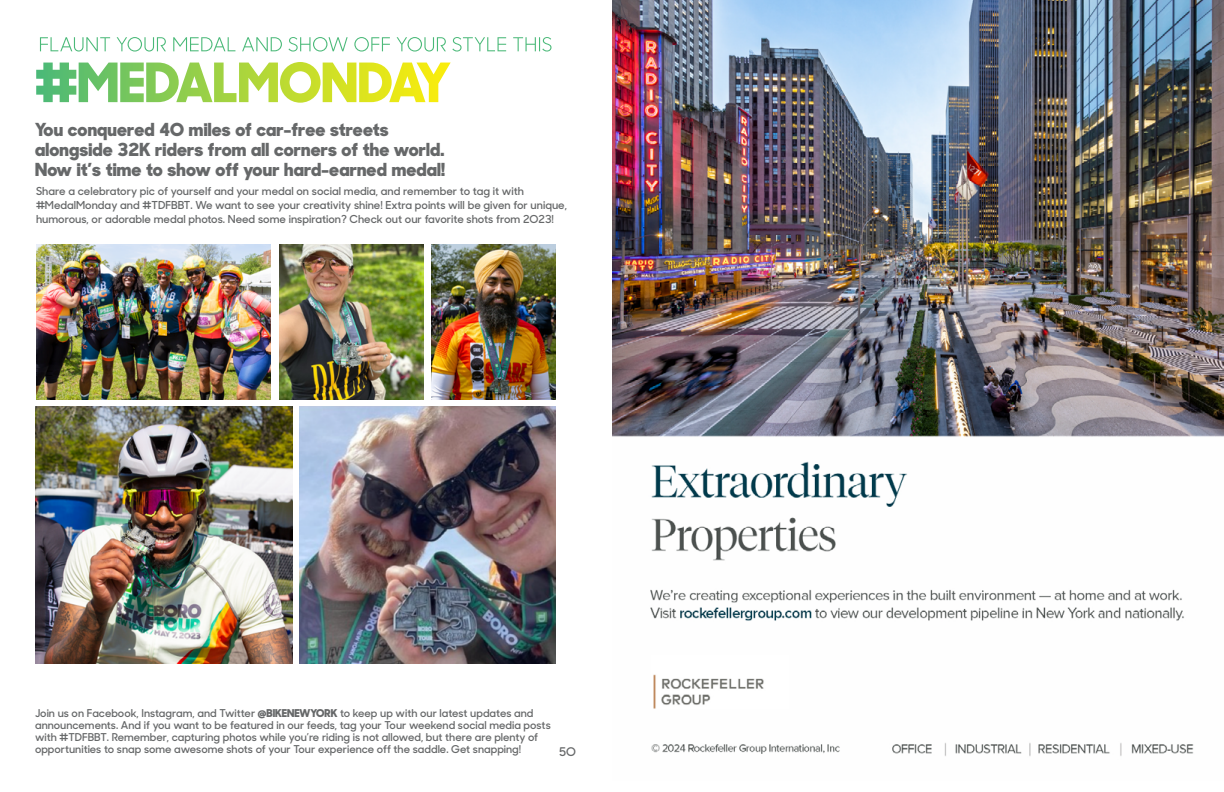
<style>
.page{position:relative;width:1224px;height:792px;background:#fff}
.page>*{position:absolute;margin:0;border:0;box-sizing:border-box;transform-origin:0 0}
.t1{font:800 18px/20px "Bike Sans";letter-spacing:.01em;color:#666869}
.t2{font:600 12px "Bike Sans";color:#666869}
.t3{font:600 11px/14px "Bike Sans";color:#666869}
.t4{font:600 10.8px/12px "Bike Sans";color:#666869}
.s1{font-weight:800}
</style>
<div class="page">
<svg style="left:40px;top:37px;width:512px;height:15px"></svg>
<svg style="left:36px;top:62px;width:415px;height:41px"></svg>
<img style="left:36px;top:245px;width:235px;height:154px">
<img style="left:35px;top:406px;width:257px;height:258px">
<img style="left:300px;top:406px;width:256px;height:258px">
<img style="left:279px;top:245px;width:144px;height:154px">
<img style="left:432px;top:245px;width:124px;height:154px">
<img style="left:612px;top:0;width:612px;height:756px">
<h1 class="t1" style="left:35px;top:119px;width:412px">You conquered 40 miles of car-free streets alongside 32K riders from all corners of the world.<br>Now it’s time to show off your hard-earned medal!</h1>
<p class="t3" style="left:36px;top:184px;width:532px">Share a celebratory pic of yourself and your medal on social media, and remember to tag it with #MedalMonday and #TDFBBT. We want to see your creativity shine! Extra points will be given for unique, humorous, or adorable medal photos. Need some inspiration? Check out our favorite shots from 2023!</p>
<p class="t4" style="left:35px;top:706px;width:517px">Join us on Facebook, Instagram, and Twitter <span class="s1">@BIKENEWYORK</span> to keep up with our latest updates and announcements. And if you want to be featured in our feeds, tag your Tour weekend social media posts with #TDFBBT. Remember, capturing photos while you’re riding is not allowed, but there are plenty of opportunities to snap some awesome shots of your Tour experience off the saddle. Get snapping!</p>
<p class="t2" style="left:559px;top:743px;width:18px">50</p>
</div>
